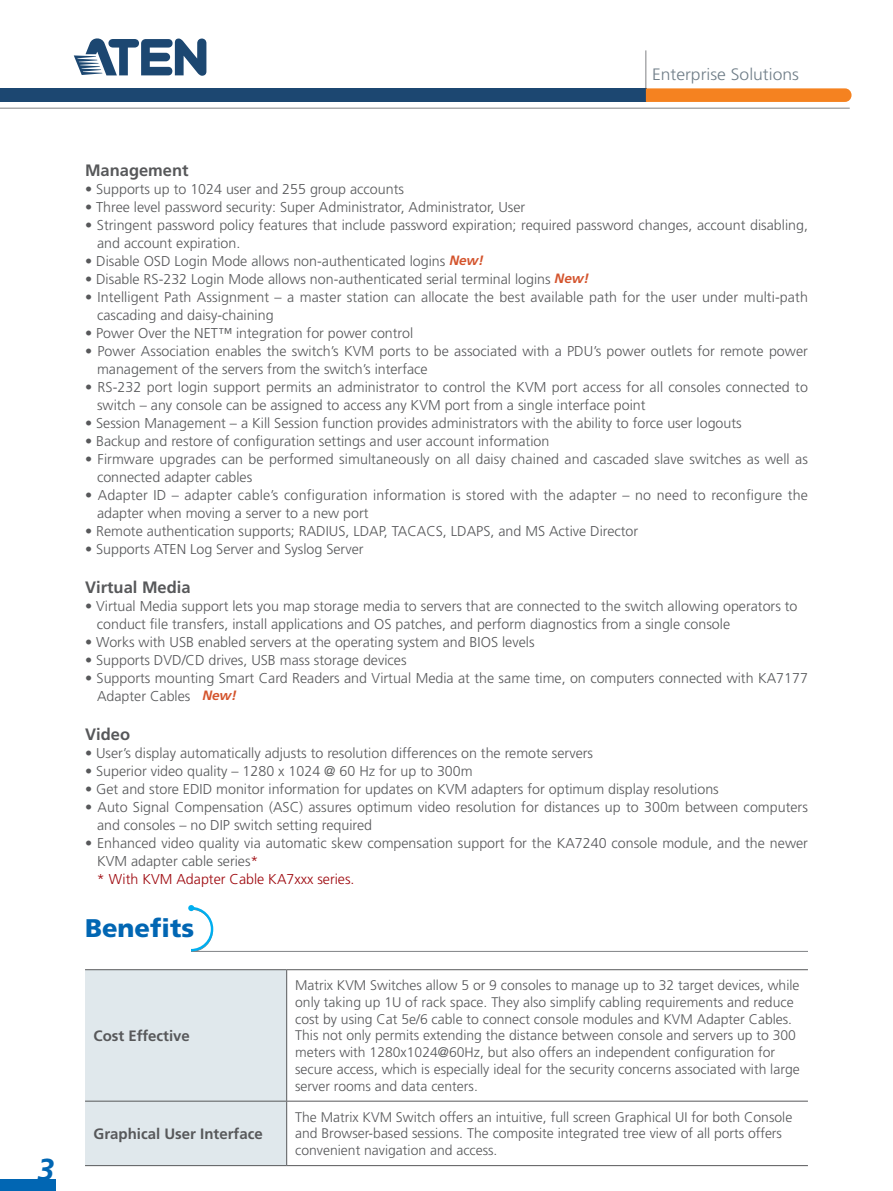
<style>
.page{position:relative;width:893px;height:1191px;background:#fff}
.page>*{position:absolute;margin:0;border:0;box-sizing:border-box;transform-origin:0 0}
.t1{font:italic 700 30.3px "Frutiger LT";color:#0166b3}
.t2{font:900 25.5px "Frutiger LT";color:#0166b3}
.t3{font:700 16.5px "Frutiger LT";color:#57585a}
.t4{font:300 16.5px "Frutiger";color:#707e88;scale:1.06 1}
.t5{font:700 15px "Frutiger LT";color:#57585a}
.t6{font:300 14.25px/18px "Frutiger LT";color:#57585a}
.t7{font:300 13.95px/16.8px "Frutiger LT";color:#57585a}
.s1{font-weight:700;font-style:italic;font-size:13.5px;color:#d4542d}
.s2{color:#9d070d}
</style>
<div class="page">
<hr style="left:645px;top:50px;width:1px;height:39px;background:#808285">
<div style="left:0;top:88px;width:646px;height:14px;background:#1c4771"></div>
<hr style="left:0;top:108px;width:850px;height:1px;background:#808285">
<svg style="left:646px;top:88px;width:205px;height:14px;background:#f58627"></svg>
<svg style="left:74px;top:38px;width:132px;height:38px"></svg>
<div style="left:0;top:1179px;width:55px;height:12px;background:#0166b3"></div>
<svg style="left:188px;top:905px;width:620px;height:47px"></svg>
<div style="left:85px;top:970px;width:201px;height:195px;background:#e0e8ec"></div>
<hr style="left:85px;top:969px;width:202px;height:1px;background:#57585a">
<hr style="left:287px;top:969px;width:521px;height:1px;background:#57585a">
<hr style="left:286px;top:970px;width:1px;height:130px;background:#57585a">
<hr style="left:85px;top:1100px;width:202px;height:1px;background:#57585a">
<hr style="left:287px;top:1100px;width:521px;height:1px;background:#57585a">
<hr style="left:286px;top:1101px;width:1px;height:64px;background:#57585a">
<hr style="left:85px;top:1165px;width:202px;height:1px;background:#57585a">
<hr style="left:287px;top:1165px;width:521px;height:1px;background:#57585a">
<p class="t4" style="left:652px;top:65px;width:140px">Enterprise Solutions</p>
<h1 class="t1" style="left:38px;top:1152px;width:18px">3</h1>
<p class="t3" style="left:85px;top:160px;width:105px">Management</p>
<p class="t6" style="left:85px;top:180px;width:320px">• Supports up to 1024 user and 255 group accounts</p>
<p class="t6" style="left:85px;top:198px;width:442px">• Three level password security: Super Administrator, Administrator, User</p>
<p class="t6" style="left:97px;top:216px;width:712px;text-indent:-12px">• Stringent password policy features that include password expiration; required password changes, account disabling, and account expiration.</p>
<p class="t6" style="left:85px;top:252px;width:400px">• Disable OSD Login Mode allows non-authenticated logins <span class="s1">New!</span></p>
<p class="t6" style="left:85px;top:270px;width:506px">• Disable RS-232 Login Mode allows non-authenticated serial terminal logins <span class="s1">New!</span></p>
<p class="t6" style="left:97px;top:288px;width:712px;text-indent:-12px">• Intelligent Path Assignment – a master station can allocate the best available path for the user under multi-path cascading and daisy-chaining</p>
<p class="t6" style="left:85px;top:324px;width:330px">• Power Over the NET™ integration for power control</p>
<p class="t6" style="left:97px;top:342px;width:712px;text-indent:-12px">• Power Association enables the switch’s KVM ports to be associated with a PDU’s power outlets for remote power management of the servers from the switch’s interface</p>
<p class="t6" style="left:97px;top:378px;width:712px;text-indent:-12px">• RS-232 port login support permits an administrator to control the KVM port access for all consoles connected to switch – any console can be assigned to access any KVM port from a single interface point</p>
<p class="t6" style="left:85px;top:414px;width:658px">• Session Management – a Kill Session function provides administrators with the ability to force user logouts</p>
<p class="t6" style="left:85px;top:432px;width:466px">• Backup and restore of configuration settings and user account information</p>
<p class="t6" style="left:97px;top:450px;width:712px;text-indent:-12px">• Firmware upgrades can be performed simultaneously on all daisy chained and cascaded slave switches as well as connected adapter cables</p>
<p class="t6" style="left:97px;top:486px;width:712px;text-indent:-12px">• Adapter ID – adapter cable’s configuration information is stored with the adapter – no need to reconfigure the adapter when moving a server to a new port</p>
<p class="t6" style="left:85px;top:522px;width:555px">• Remote authentication supports; RADIUS, LDAP, TACACS, LDAPS, and MS Active Director</p>
<p class="t6" style="left:85px;top:540px;width:280px">• Supports ATEN Log Server and Syslog Server</p>
<p class="t3" style="left:85px;top:577px;width:107px">Virtual Media</p>
<p class="t6" style="left:97px;top:597px;width:702px;text-indent:-12px">• Virtual Media support lets you map storage media to servers that are connected to the switch allowing operators to conduct file transfers, install applications and OS patches, and perform diagnostics from a single console</p>
<p class="t6" style="left:85px;top:633px;width:451px">• Works with USB enabled servers at the operating system and BIOS levels</p>
<p class="t6" style="left:85px;top:651px;width:323px">• Supports DVD/CD drives, USB mass storage devices</p>
<p class="t6" style="left:97px;top:669px;width:712px;text-indent:-12px">• Supports mounting Smart Card Readers and Virtual Media at the same time, on computers connected with KA7177<br>Adapter Cables <span class="s1">New!</span></p>
<p class="t3" style="left:85px;top:724px;width:47px">Video</p>
<p class="t6" style="left:85px;top:744px;width:510px">• User’s display automatically adjusts to resolution differences on the remote servers</p>
<p class="t6" style="left:85px;top:762px;width:389px">• Superior video quality – 1280 x 1024 @ 60 Hz for up to 300m</p>
<p class="t6" style="left:85px;top:780px;width:635px">• Get and store EDID monitor information for updates on KVM adapters for optimum display resolutions</p>
<p class="t6" style="left:97px;top:798px;width:712px;text-indent:-12px">• Auto Signal Compensation (ASC) assures optimum video resolution for distances up to 300m between computers and consoles – no DIP switch setting required</p>
<p class="t6" style="left:97px;top:834px;width:712px;text-indent:-12px">• Enhanced video quality via automatic skew compensation support for the KA7240 console module, and the newer<br>KVM adapter cable series<span class="s2">*<br>* With KVM Adapter Cable KA7xxx series.</span></p>
<h2 class="t2" style="left:85px;top:912px;width:111px">Benefits</h2>
<p class="t5" style="left:94px;top:1026px;width:98px">Cost Effective</p>
<p class="t5" style="left:94px;top:1124px;width:171px">Graphical User Interface</p>
<p class="t7" style="left:295px;top:977px;width:506px">Matrix KVM Switches allow 5 or 9 consoles to manage up to 32 target devices, while only taking up 1U of rack space. They also simplify cabling requirements and reduce cost by using Cat 5e/6 cable to connect console modules and KVM Adapter Cables.<br>This not only permits extending the distance between console and servers up to 300 meters with 1280x1024@60Hz, but also offers an independent configuration for secure access, which is especially ideal for the security concerns associated with large server rooms and data centers.</p>
<p class="t7" style="left:295px;top:1108px;width:499px">The Matrix KVM Switch offers an intuitive, full screen Graphical UI for both Console and Browser-based sessions. The composite integrated tree view of all ports offers convenient navigation and access.</p>
</div>
